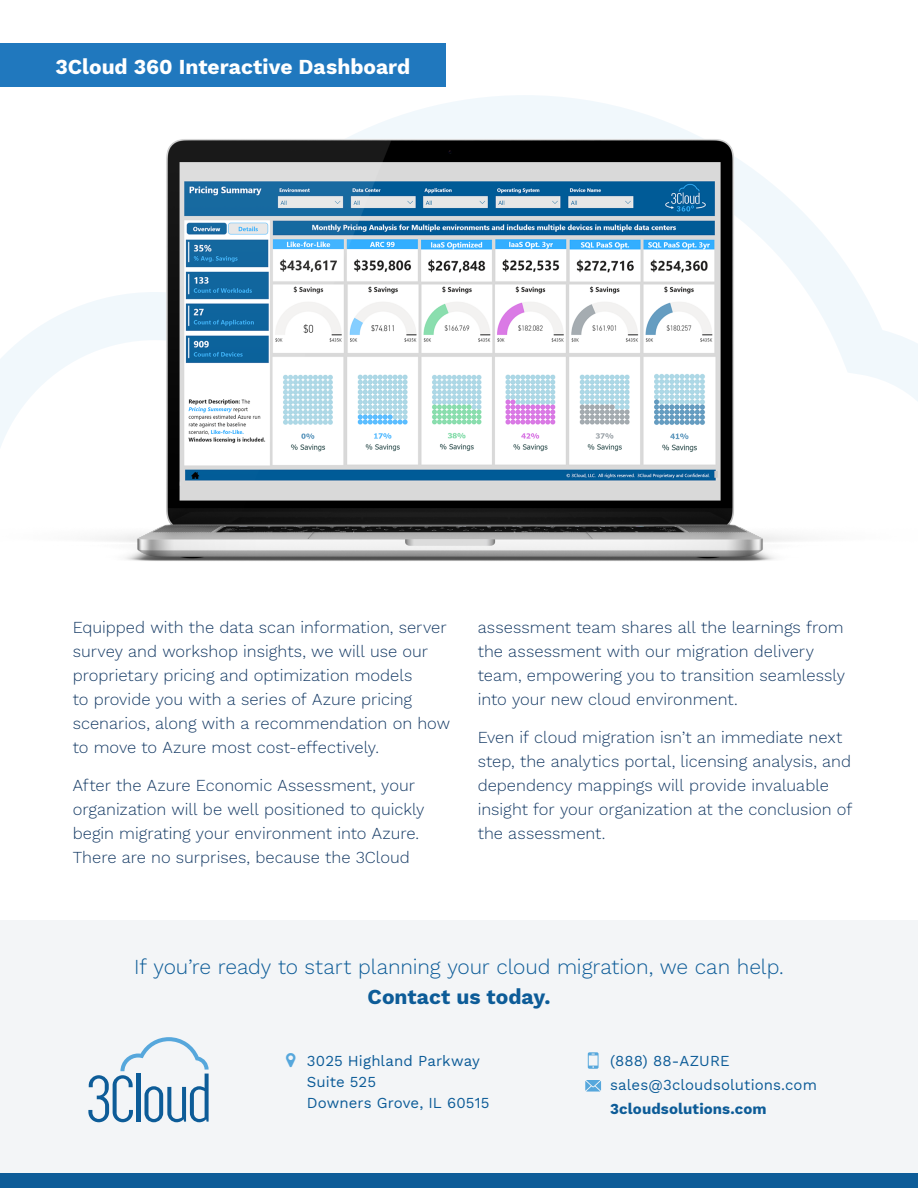
<style>
.page{position:relative;width:918px;height:1188px;background:#fff}
.page>*{position:absolute;margin:0;border:0;box-sizing:border-box;transform-origin:0 0}
.t1{font:300 21px "Work Sans";letter-spacing:-.005em;color:#0d5c98}
.t2{font:700 21px "Work Sans";color:#fff}
.t3{font:700 21px "Work Sans";color:#0d5c98}
.t4{font:300 16.5px/24px "Work Sans";color:#173c66}
.t5{font:15px "Work Sans";letter-spacing:.005em;color:#0d5c98}
.t6{font:700 15px "Work Sans";letter-spacing:.005em;color:#0d5c98}
</style>
<div class="page">
<img style="left:0;top:95px;width:918px;height:466px">
<div style="left:0;top:44px;width:446px;height:43px;background:#2078be"></div>
<div style="left:0;top:921px;width:918px;height:267px;background:#f3f5f7"></div>
<svg style="left:88px;top:1037px;width:121px;height:85px"></svg>
<div style="left:0;top:1174px;width:918px;height:14px;background:#0d5c98"></div>
<svg style="left:585px;top:1080px;width:16px;height:12px"></svg>
<svg style="left:588px;top:1052px;width:11px;height:17px"></svg>
<p class="t2" style="left:56px;top:51px;width:356px">3Cloud 360 Interactive Dashboard</p>
<p class="t4" style="left:73px;top:615px;width:379px">Equipped with the data scan information, server survey and workshop insights, we will use our proprietary pricing and optimization models<br>to provide you with a series of Azure pricing scenarios, along with a recommendation on how to move to Azure most cost-effectively.</p>
<p class="t4" style="left:73px;top:773px;width:353px">After the Azure Economic Assessment, your organization will be well positioned to quickly begin migrating your environment into Azure.<br>There are no surprises, because the 3Cloud</p>
<p class="t4" style="left:478px;top:615px;width:369px">assessment team shares all the learnings from the assessment with our migration delivery team, empowering you to transition seamlessly into your new cloud environment.</p>
<p class="t4" style="left:478px;top:725px;width:376px">Even if cloud migration isn’t an immediate next step, the analytics portal, licensing analysis, and dependency mappings will provide invaluable insight for your organization at the conclusion of the assessment.</p>
<p class="t1" style="left:134px;top:950px;width:651px">If you’re ready to start planning your cloud migration, we can help.</p>
<p class="t3" style="left:368px;top:980px;width:184px">Contact us today.</p>
<p class="t5" style="left:307px;top:1049px;width:175px">3025 Highland Parkway</p>
<p class="t5" style="left:307px;top:1070px;width:71px">Suite 525</p>
<p class="t5" style="left:307px;top:1091px;width:184px">Downers Grove, IL 60515</p>
<p class="t5" style="left:610px;top:1049px;width:121px">(888) 88-AZURE</p>
<p class="t5" style="left:610px;top:1073px;width:208px">sales@3cloudsolutions.com</p>
<p class="t6" style="left:610px;top:1097px;width:158px">3cloudsolutions.com</p>
</div>
